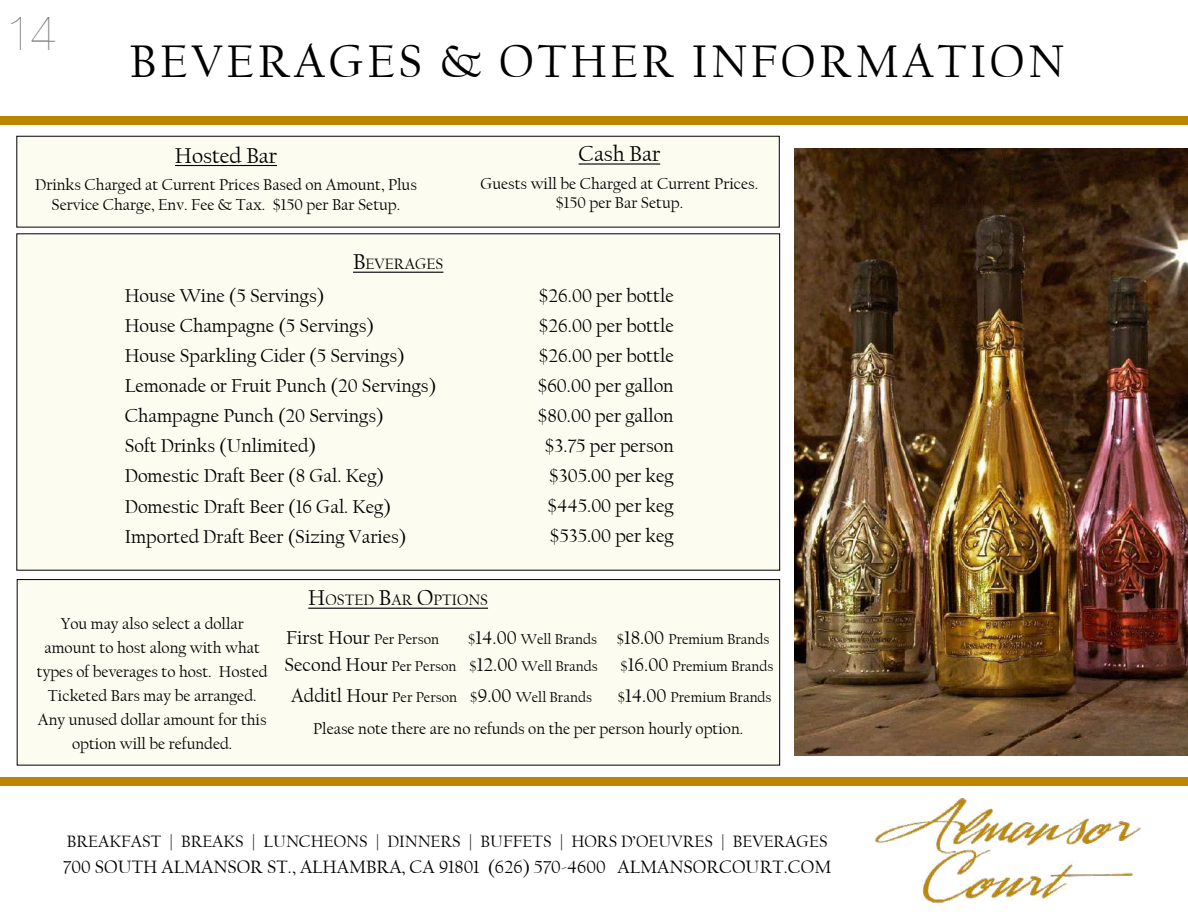
<style>
.page{position:relative;width:1188px;height:918px;background:#fff}
.page>*{position:absolute;margin:0;border:0;box-sizing:border-box;transform-origin:0 0}
.t1{font:48px "Californian FB";letter-spacing:.075em;color:#000}
.t2{font:200 48px "Helvetica Neue";color:#837e7e}
.t3{font:22.5px "Californian FB";color:#000}
.t4{font:19.5px/30.2px "Californian FB";color:#000}
.t5{font:18.75px "Californian FB";color:#000}
.t6{font:17.25px "Californian FB";color:#000}
.t7{font:16.5px/24px "Californian FB";color:#000;text-align:center}
.t8{font:15.75px "Californian FB";color:#000}
.t9{font:15px "Californian FB";color:#000}
.s1{font-size:22.5px}
.s2{font-size:15px}
.s3{font-size:19.5px}
</style>
<div class="page">
<div style="left:0;top:116px;width:1188px;height:9px;background:#bd8600"></div>
<div style="left:0;top:777px;width:1188px;height:9px;background:#bd8600"></div>
<img style="left:874px;top:797px;width:267px;height:107px">
<img style="left:794px;top:148px;width:394px;height:608px">
<div style="left:17px;top:580px;width:763px;height:185px;background:#fdfcf0"></div>
<div style="left:17px;top:579px;width:763px;height:186px;border:1px solid #000"></div>
<div style="left:17px;top:234px;width:763px;height:336px;background:#fdfcf0"></div>
<div style="left:17px;top:136px;width:762px;height:91px;background:#fdfcf0"></div>
<hr style="left:353px;top:272px;width:90px;height:1px;background:#000">
<hr style="left:175px;top:165px;width:102px;height:1px;background:#000">
<hr style="left:579px;top:163px;width:81px;height:2px;background:#000">
<hr style="left:308px;top:608px;width:180px;height:1px;background:#000">
<h1 class="t2" style="left:6px;top:-5px;width:52px">14</h1>
<h1 class="t1" style="left:130px;top:34px;width:935px">BEVERAGES &amp; OTHER INFORMATION</h1>
<p class="t3" style="left:175px;top:143px;width:104px">Hosted Bar</p>
<p class="t7" style="left:35px;top:175px;width:383px;line-height:19.8px">Drinks Charged at Current Prices Based on Amount, Plus<br>Service Charge, Env. Fee &amp; Tax. $150 per Bar Setup.</p>
<p class="t8" style="left:353px;top:255px;width:92px"><span class="s1">B</span>EVERAGES</p>
<p class="t3" style="left:579px;top:141px;width:83px">Cash Bar</p>
<p class="t7" style="left:480px;top:174px;width:279px;line-height:19.8px">Guests will be Charged at Current Prices. $150 per Bar Setup.</p>
<p class="t4" style="left:125px;top:281px;width:313px">House Wine (5 Servings)<br>House Champagne (5 Servings)<br>House Sparkling Cider (5 Servings)<br>Lemonade or Fruit Punch (20 Servings)<br>Champagne Punch (20 Servings)<br>Soft Drinks (Unlimited)<br>Domestic Draft Beer (8 Gal. Keg)<br>Domestic Draft Beer (16 Gal. Keg)<br>Imported Draft Beer (Sizing Varies)</p>
<p class="t4" style="left:537px;top:281px;width:138px;text-align:right">$26.00 per bottle $26.00 per bottle $26.00 per bottle $60.00 per gallon $80.00 per gallon $3.75 per person $305.00 per keg $445.00 per keg $535.00 per keg</p>
<p class="t7" style="left:37px;top:612px;width:232px">You may also select a dollar amount to host along with what types of beverages to host. Hosted<br>Ticketed Bars may be arranged.<br>Any unused dollar amount for this option will be refunded.</p>
<p class="t8" style="left:308px;top:591px;width:181px"><span class="s1">H</span>OSTED <span class="s1">B</span>AR <span class="s1">O</span>PTIONS</p>
<p class="t4" style="left:286px;top:622px;width:154px">First Hour <span class="s2">Per Person</span></p>
<p class="t9" style="left:468px;top:630px;width:131px">$<span class="s3">14.00</span> Well Brands</p>
<p class="t9" style="left:616px;top:630px;width:155px">$<span class="s3">18.00</span> Premium Brands</p>
<p class="t9" style="left:284px;top:658px;width:315px"><span class="s3">Second Hour</span> Per Person $<span class="s3">12.00</span> Well Brands</p>
<p class="t9" style="left:620px;top:658px;width:155px">$<span class="s3">16.00</span> Premium Brands</p>
<p class="t9" style="left:291px;top:689px;width:302px"><span class="s3">Additl Hour</span> Per Person $<span class="s3">9.00</span> Well Brands</p>
<p class="t9" style="left:618px;top:689px;width:155px">$<span class="s3">14.00</span> Premium Brands</p>
<p class="t7" style="left:313px;top:717px;width:432px">Please note there are no refunds on the per person hourly option.</p>
<p class="t6" style="left:67px;top:831px;width:762px">BREAKFAST | BREAKS | LUNCHEONS | DINNERS | BUFFETS | HORS D’OEUVRES | BEVERAGES</p>
<p class="t5" style="left:63px;top:856px;width:770px">700 SOUTH ALMANSOR ST., ALHAMBRA, CA 91801 (626) 570-4600 ALMANSORCOURT.COM</p>
</div>
